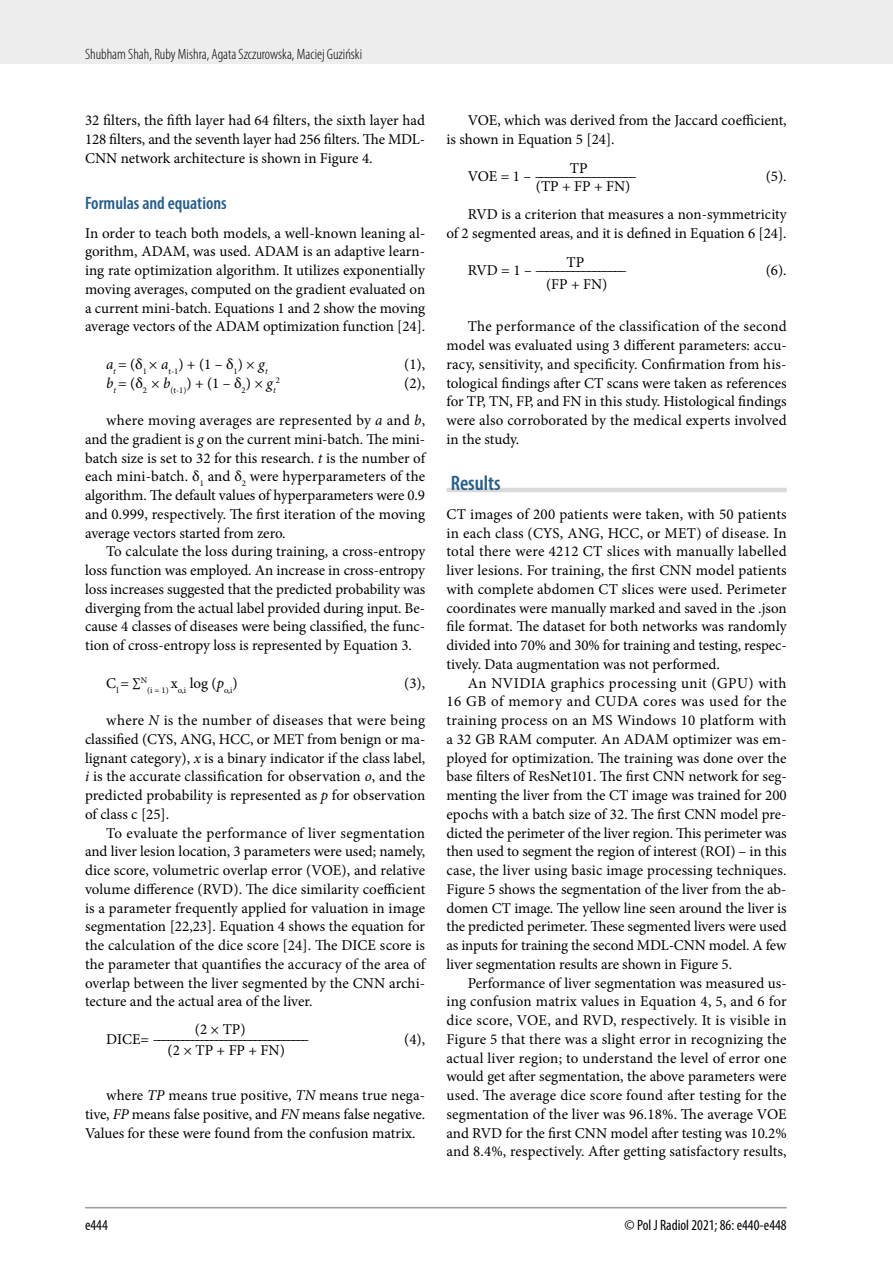
<style>
.page{position:relative;width:893px;height:1263px;background:#fff}
.page>*{position:absolute;margin:0;border:0;box-sizing:border-box;transform-origin:0 0}
.t1{font:600 condensed 21px "Myriad Pro";color:#245d8c}
.t2{font:600 condensed 18px "Myriad Pro";color:#245d8c}
.t3{font:15px/18.8px "Minion Pro";color:#000;text-align:justify}
.t4{font:300 condensed 15px "Myriad Pro";color:#000}
.t5{font:condensed 15px "Myriad Pro";color:#000}
.t6{font:8.7px "Minion Pro";color:#000}
.s1{font-style:italic}
</style>
<div class="page">
<div style="left:0;top:0;width:893px;height:64px;background:#ededed"></div>
<hr style="left:85px;top:1207px;width:702px;height:1px;background:#9d9d9c">
<hr style="left:446px;top:488px;width:341px;height:4px;background:#dadada">
<p class="t4" style="left:85px;top:45px;width:279px">Shubham Shah, Ruby Mishra, Agata Szczurowska, Maciej Guziński</p>
<p class="t3" style="left:85px;top:111px;width:342px">32 filters, the fifth layer had 64 filters, the sixth layer had 128 filters, and the seventh layer had 256 filters. The MDL-CNN network architecture is shown in Figure 4.</p>
<p class="t2" style="left:85px;top:192px;width:143px">Formulas and equations</p>
<p class="t3" style="left:85px;top:223px;width:342px">In order to teach both models, a well-known leaning al&shy;gorithm, ADAM, was used. ADAM is an adaptive learn&shy;ing rate optimization algorithm. It utilizes exponentially moving averages, computed on the gradient evaluated on a current mini-batch. Equations 1 and 2 show the moving average vectors of the ADAM optimization function [24].</p>
<p class="t3" style="left:106px;top:355px;width:163px"><span class="s1">a</span><sub>t</sub> = (δ<sub>1</sub> × <span class="s1">a</span><sub>t-1</sub>) + (1 – δ<sub>1</sub>) × <span class="s1">g</span><sub>t</sub></p>
<p class="t3" style="left:404px;top:355px;width:22px">(1),</p>
<p class="t3" style="left:106px;top:373px;width:171px"><span class="s1">b</span><sub>t</sub> = (δ<sub>2</sub> × <span class="s1">b</span><sub>(t-1)</sub>) + (1 – δ<sub>2</sub>) × <span class="s1">g</span><sub>t</sub></p>
<p class="t6" style="left:276px;top:374px;width:6px">2</p>
<p class="t3" style="left:404px;top:373px;width:22px">(2),</p>
<p class="t3" style="left:85px;top:411px;width:342px;text-indent:21px">where moving averages are represented by <span class="s1">a</span> and <span class="s1">b</span>, and the gradient is <span class="s1">g</span> on the current mini-batch. The mini&shy;batch size is set to 32 for this research. <span class="s1">t</span> is the number of each mini-batch. δ<sub>1</sub> and δ<sub>2</sub> were hyperparameters of the algorithm. The default values of hyperparameters were 0.9 and 0.999, respectively. The first iteration of the moving average vectors started from zero.</p>
<p class="t3" style="left:85px;top:542px;width:342px;text-indent:21px">To calculate the loss during training, a cross-entropy loss function was employed. An increase in cross-entropy loss increases suggested that the predicted probability was diverging from the actual label provided during input. Be&shy;cause 4 classes of diseases were being classified, the func&shy;tion of cross-entropy loss is represented by Equation 3.</p>
<p class="t3" style="left:106px;top:673px;width:42px">C<sub>l</sub> = ∑<sup>N</sup></p>
<p class="t6" style="left:147px;top:684px;width:92px">(i = 1) <sup>x</sup>o,i <sup>log</sup> <sup>(</sup><sup>p</sup>o,i<sup>)</sup></p>
<p class="t3" style="left:404px;top:673px;width:22px">(3),</p>
<p class="t3" style="left:85px;top:711px;width:342px;text-indent:21px">where <span class="s1">N</span> is the number of diseases that were being classified (CYS, ANG, HCC, or MET from benign or ma&shy;lignant category), <span class="s1">x</span> is a binary indicator if the class label, <span class="s1">i</span> is the accurate classification for observation <span class="s1">o</span>, and the predicted probability is represented as <span class="s1">p</span> for observation of class c [25].</p>
<p class="t3" style="left:85px;top:823px;width:342px;text-indent:21px">To evaluate the performance of liver segmentation and liver lesion location, 3 parameters were used; namely, dice score, volumetric overlap error (VOE), and relative volume difference (RVD). The dice similarity coefficient is a parameter frequently applied for valuation in image segmentation [22,23]. Equation 4 shows the equation for the calculation of the dice score [24]. The DICE score is the parameter that quantifies the accuracy of the area of overlap between the liver segmented by the CNN archi&shy;tecture and the actual area of the liver.</p>
<p class="t3" style="left:195px;top:1020px;width:52px">(2 × TP)</p>
<p class="t3" style="left:106px;top:1030px;width:205px">D I C E = ––––––––––––––––––––––––––––––––</p>
<p class="t3" style="left:404px;top:1030px;width:22px">(4),</p>
<p class="t3" style="left:168px;top:1041px;width:119px">(2 × TP + FP + FN)</p>
<p class="t3" style="left:85px;top:1086px;width:342px;text-indent:21px">where <span class="s1">TP</span> means true positive, <span class="s1">TN</span> means true nega&shy;tive, <span class="s1">FP</span> means false positive, and <span class="s1">FN</span> means false negative.<br>Values for these were found from the confusion matrix.</p>
<p class="t3" style="left:446px;top:111px;width:342px;text-indent:21px">VOE, which was derived from the Jaccard coefficient, is shown in Equation 5 [24].</p>
<p class="t3" style="left:570px;top:159px;width:19px">TP</p>
<p class="t3" style="left:468px;top:167px;width:171px">VO E = 1 – –––––––––––––––––––</p>
<p class="t3" style="left:766px;top:167px;width:22px">(5).</p>
<p class="t3" style="left:468px;top:172px;width:320px;line-height:27.8px;text-indent:68px">(TP + FP + FN)<br>RVD is a criterion that measures a non-symmetricity</p>
<p class="t3" style="left:566px;top:218px;width:222px;line-height:29.2px;text-indent:-120px">of 2 segmented areas, and it is defined in Equation 6 [24].<br>TP</p>
<p class="t3" style="left:468px;top:261px;width:161px">RV D = 1 – –––––––––––––––––</p>
<p class="t3" style="left:766px;top:261px;width:22px">(6).</p>
<p class="t3" style="left:546px;top:275px;width:63px">(FP + FN)</p>
<p class="t3" style="left:446px;top:317px;width:342px;text-indent:21px">The performance of the classification of the second model was evaluated using 3 different parameters: accu&shy;racy, sensitivity, and specificity. Confirmation from his&shy;tological findings after CT scans were taken as references for TP, TN, FP, and FN in this study. Histological findings were also corroborated by the medical experts involved in the study.</p>
<h1 class="t1" style="left:451px;top:470px;width:51px">Results</h1>
<p class="t3" style="left:446px;top:505px;width:342px">CT images of 200 patients were taken, with 50 patients in each class (CYS, ANG, HCC, or MET) of disease. In total there were 4212 CT slices with manually labelled liver lesions. For training, the first CNN model patients with complete abdomen CT slices were used. Perimeter coordinates were manually marked and saved in the .json file format. The dataset for both networks was randomly divided into 70% and 30% for training and testing, respec&shy;tively. Data augmentation was not performed.</p>
<p class="t3" style="left:446px;top:673px;width:342px;text-indent:21px">An NVIDIA graphics processing unit (GPU) with 16 GB of memory and CUDA cores was used for the training process on an MS Windows 10 platform with a 32 GB RAM computer. An ADAM optimizer was em&shy;ployed for optimization. The training was done over the base filters of ResNet101. The first CNN network for seg&shy;menting the liver from the CT image was trained for 200 epochs with a batch size of 32. The first CNN model pre&shy;dicted the perimeter of the liver region. This perimeter was then used to segment the region of interest (ROI) – in this case, the liver using basic image processing techniques.<br>Figure 5 shows the segmentation of the liver from the ab&shy;domen CT image. The yellow line seen around the liver is the predicted perimeter. These segmented livers were used as inputs for training the second MDL-CNN model. A few liver segmentation results are shown in Figure 5.</p>
<p class="t3" style="left:446px;top:973px;width:342px;text-indent:21px">Performance of liver segmentation was measured us&shy;ing confusion matrix values in Equation 4, 5, and 6 for dice score, VOE, and RVD, respectively. It is visible in Figure 5 that there was a slight error in recognizing the actual liver region; to understand the level of error one would get after segmentation, the above parameters were used. The average dice score found after testing for the segmentation of the liver was 96.18%. The average VOE and RVD for the first CNN model after testing was 10.2% and 8.4%, respectively. After getting satisfactory results,</p>
<p class="t5" style="left:85px;top:1216px;width:24px">e444</p>
<p class="t5" style="left:625px;top:1216px;width:164px">© Pol J Radiol 2021; 86: e440-e448</p>
</div>
